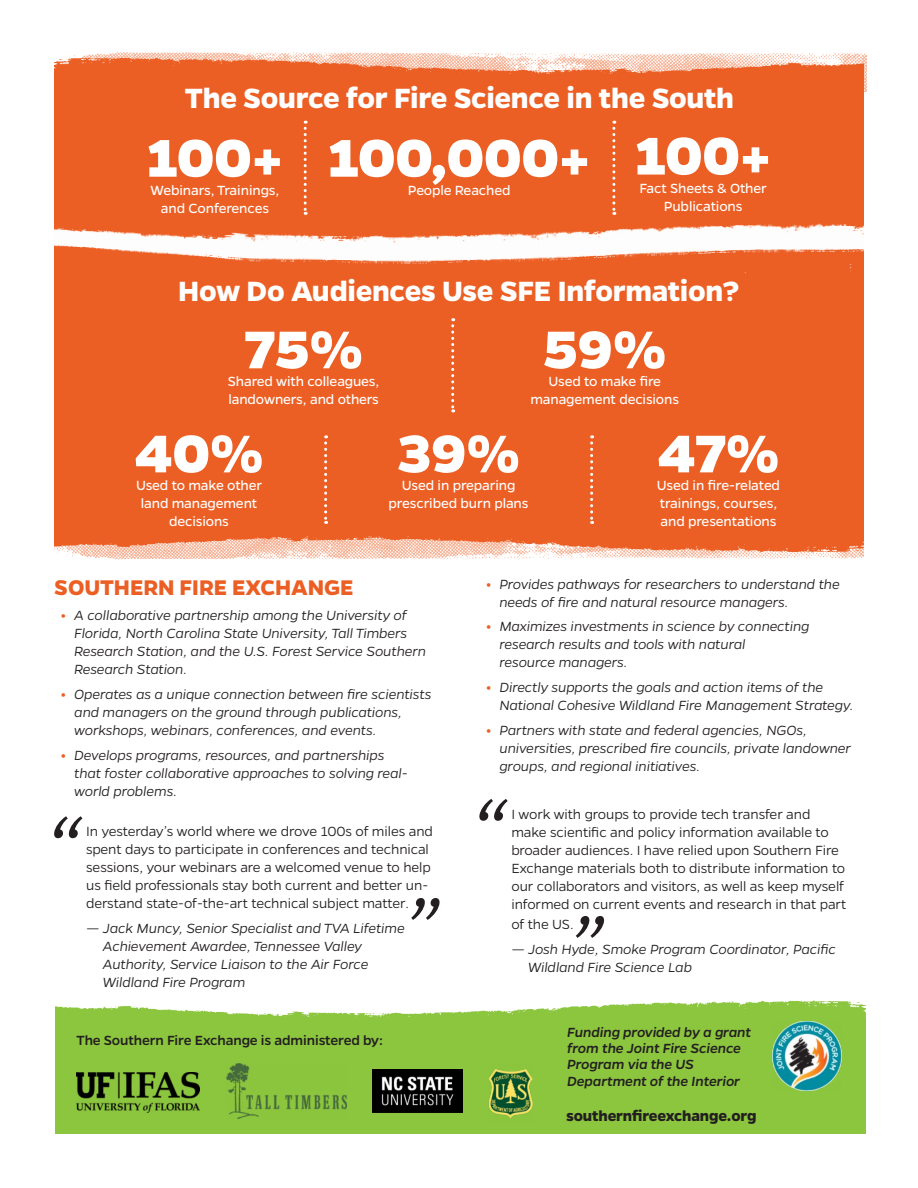
<style>
.page{position:relative;width:918px;height:1188px;background:#fff}
.page>*{position:absolute;margin:0;border:0;box-sizing:border-box;transform-origin:0 0}
.t1{font:italic 300 105px "Gentona";color:#231f20}
.t2{font:800 60px "Gentona";letter-spacing:-.005em;color:#fff}
.t3{font:700 31.5px "Gentona";letter-spacing:-.01em;color:#fff}
.t4{font:700 24px "Gentona";color:#ec5f24}
.t5{font:700 16.5px "Gentona";letter-spacing:-.01em;color:#231f20}
.t6{font:italic 300 15px/18px "Gentona";letter-spacing:-.01em;color:#231f20}
.t7{font:300 15px/18px "Gentona";letter-spacing:-.01em;color:#231f20}
.t8{font:15px/18px "Gentona";letter-spacing:-.01em;color:#fff;text-align:center}
.t9{font:italic 500 15px/16.2px "Gentona";letter-spacing:-.01em;color:#231f20}
.t10{font:500 15px "Gentona";letter-spacing:-.01em;color:#231f20}
.s1{font-weight:700;font-style:normal;color:#ec5f24}
</style>
<div class="page">
<img style="left:66px;top:553px;width:798px;height:7px">
<img style="left:68px;top:52px;width:798px;height:39px">
<div style="left:54px;top:74px;width:810px;height:462px;background:#ec5f24"></div>
<img style="left:54px;top:57px;width:810px;height:17px">
<img style="left:54px;top:518px;width:810px;height:35px">
<img style="left:54px;top:190px;width:810px;height:84px">
<div style="left:55px;top:1017px;width:810px;height:117px;background:#8cc63f"></div>
<img style="left:55px;top:1000px;width:810px;height:22px">
<img style="left:772px;top:1022px;width:69px;height:68px">
<img style="left:373px;top:1069px;width:89px;height:44px">
<img style="left:226px;top:1063px;width:120px;height:56px">
<img style="left:77px;top:1072px;width:122px;height:41px">
<img style="left:489px;top:1069px;width:44px;height:50px">
<svg style="left:612px;top:121px;width:3px;height:94px"></svg>
<svg style="left:590px;top:435px;width:3px;height:89px"></svg>
<svg style="left:304px;top:121px;width:3px;height:94px"></svg>
<svg style="left:324px;top:435px;width:3px;height:89px"></svg>
<svg style="left:451px;top:318px;width:3px;height:94px"></svg>
<h3 class="t3" style="left:185px;top:80px;width:551px">The Source for Fire Science in the South</h3>
<h2 class="t2" style="left:147px;top:123px;width:137px">100+</h2>
<p class="t8" style="left:151px;top:181px;width:130px">Webinars, Trainings, and Conferences</p>
<h2 class="t2" style="left:329px;top:123px;width:263px">100,000+</h2>
<p class="t8" style="left:408px;top:181px;width:104px">People Reached</p>
<h2 class="t2" style="left:636px;top:121px;width:137px">100+</h2>
<p class="t8" style="left:640px;top:179px;width:129px">Fact Sheets &amp; Other<br>Publications</p>
<h3 class="t3" style="left:178px;top:273px;width:563px">How Do Audiences Use SFE Information?</h3>
<h2 class="t2" style="left:245px;top:315px;width:120px">75%</h2>
<p class="t8" style="left:228px;top:391px;width:152px">landowners, and others</p>
<p class="t8" style="left:228px;top:373px;width:153px">Shared with colleagues,</p>
<h2 class="t2" style="left:543px;top:315px;width:124px">59%</h2>
<p class="t8" style="left:531px;top:373px;width:150px">Used to make fire management decisions</p>
<h2 class="t2" style="left:135px;top:419px;width:130px">40%</h2>
<p class="t8" style="left:136px;top:477px;width:128px">Used to make other land management decisions</p>
<h2 class="t2" style="left:397px;top:419px;width:124px">39%</h2>
<p class="t8" style="left:389px;top:477px;width:141px">Used in preparing prescribed burn plans</p>
<h2 class="t2" style="left:658px;top:419px;width:123px">47%</h2>
<p class="t8" style="left:657px;top:477px;width:125px;text-align:left">Used in fire-related trainings, courses, and presentations</p>
<p class="t6" style="left:500px;top:575px;width:342px;text-indent:-14px"><span class="s1">•</span> Provides pathways for researchers to understand the needs of fire and natural resource managers.</p>
<p class="t6" style="left:500px;top:617px;width:311px;text-indent:-14px"><span class="s1">•</span> Maximizes investments in science by connecting research results and tools with natural<br>resource managers.</p>
<p class="t6" style="left:500px;top:678px;width:355px;text-indent:-14px"><span class="s1">•</span> Directly supports the goals and action items of the<br>National Cohesive Wildland Fire Management Strategy.</p>
<p class="t6" style="left:500px;top:721px;width:353px;text-indent:-14px"><span class="s1">•</span> Partners with state and federal agencies, NGOs, universities, prescribed fire councils, private landowner groups, and regional initiatives.</p>
<h3 class="t4" style="left:54px;top:574px;width:301px">SOUTHERN FIRE EXCHANGE</h3>
<p class="t6" style="left:74px;top:606px;width:353px;text-indent:-14px"><span class="s1">•</span> A collaborative partnership among the University of Florida, North Carolina State University, Tall Timbers Research Station, and the U.S. Forest Service Southern Research Station.</p>
<p class="t6" style="left:74px;top:685px;width:359px;text-indent:-14px"><span class="s1">•</span> Operates as a unique connection between fire scientists and managers on the ground through publications, workshops, webinars, conferences, and events.</p>
<p class="t6" style="left:74px;top:746px;width:335px;text-indent:-14px"><span class="s1">•</span> Develops programs, resources, and partnerships that foster collaborative approaches to solving real&shy;world problems.</p>
<h1 class="t1" style="left:42px;top:793px;width:42px">“</h1>
<h1 class="t1" style="left:467px;top:776px;width:42px">“</h1>
<p class="t7" style="left:511px;top:805px;width:336px">I work with groups to provide tech transfer and make scientific and policy information available to broader audiences. I have relied upon Southern Fire Exchange materials both to distribute information to our collaborators and visitors, as well as keep myself informed on current events and research in that part</p>
<p class="t7" style="left:511px;top:915px;width:64px">of the US.</p>
<p class="t6" style="left:528px;top:940px;width:309px;text-indent:-17px">— Josh Hyde, Smoke Program Coordinator, Pacific<br>Wildland Fire Science Lab</p>
<p class="t7" style="left:86px;top:823px;width:348px">In yesterday’s world where we drove 100s of miles and spent days to participate in conferences and technical sessions, your webinars are a welcomed venue to help us field professionals stay both current and better un&shy;derstand state-of-the-art technical subject matter.</p>
<p class="t6" style="left:103px;top:919px;width:303px;text-indent:-17px">— Jack Muncy, Senior Specialist and TVA Lifetime Achievement Awardee, Tennessee Valley Authority, Service Liaison to the Air Force Wildland Fire Program</p>
<h1 class="t1" style="left:401px;top:884px;width:207px">” ”</h1>
<p class="t10" style="left:77px;top:1032px;width:308px">The Southern Fire Exchange is administered by:</p>
<p class="t9" style="left:567px;top:1024px;width:185px">Funding provided by a grant from the Joint Fire Science<br>Program via the US<br>Department of the Interior</p>
<p class="t5" style="left:566px;top:1106px;width:192px">southernfireexchange.org</p>
</div>
